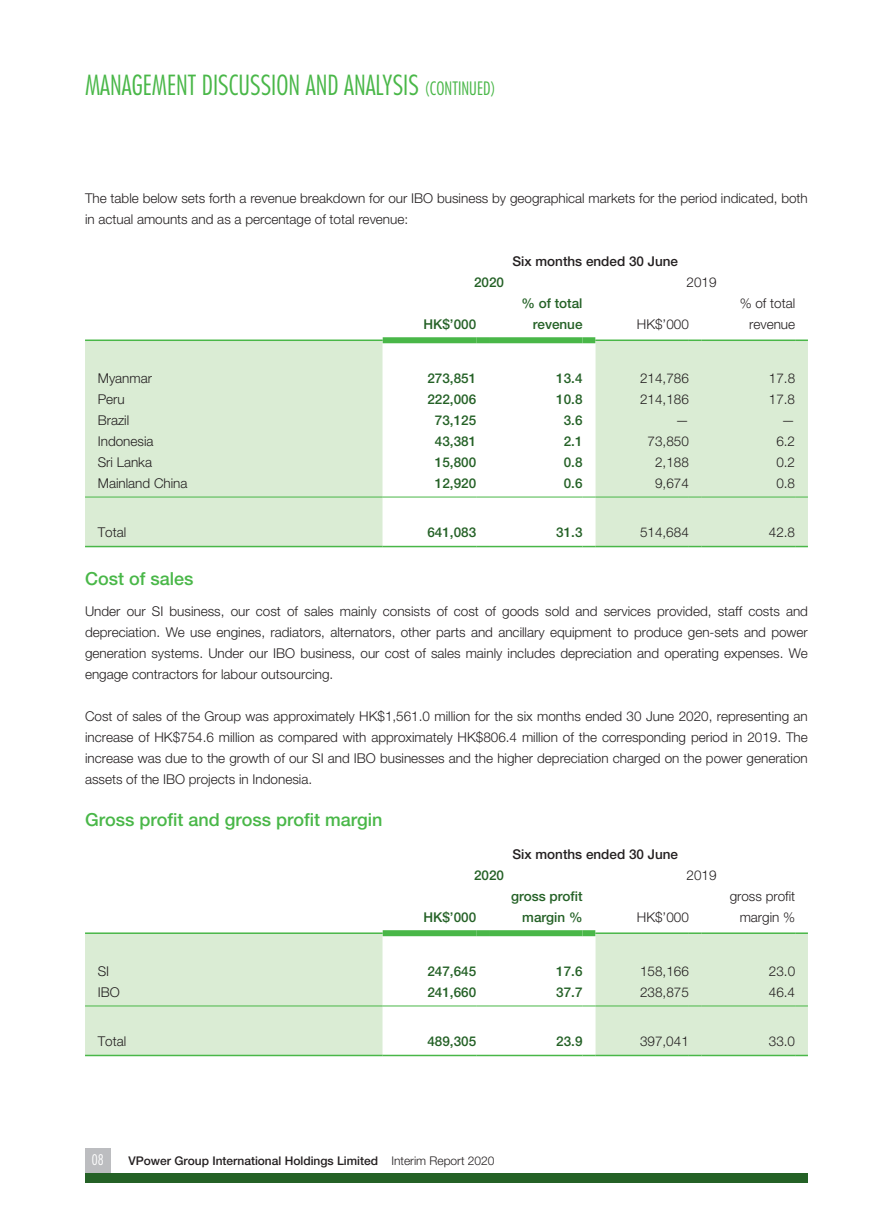
<style>
.page{position:relative;width:893px;height:1212px;background:#fff}
.page>*{position:absolute;margin:0;border:0;box-sizing:border-box;transform-origin:0 0}
.t1{font:300 condensed 27px "Futura Std";color:#49b748}
.t2{font:500 18px "Helvetica Neue LT Std";color:#49b748}
.t3{font:300 condensed 14.25px "Futura Std";color:#fff}
.t4{font:300 13.5px/21px "Helvetica Neue LT Std";color:#231f20;text-align:right}
.t5{font:500 13.5px/21px "Helvetica Neue LT Std";color:#246126;text-align:right}
.t6{font:500 13.5px "Helvetica Neue LT Std";color:#231f20}
.t7{font:500 12px "Helvetica Neue LT Std";color:#231f20}
.s1{font-size:18px}
.s2{font-weight:300}
</style>
<div class="page">
<div style="left:85px;top:1148px;width:26px;height:25px;background:#bcbdc0"></div>
<div style="left:85px;top:1173px;width:723px;height:10px;background:#246126"></div>
<div style="left:85px;top:341px;width:723px;height:205px;background:#daecd4"></div>
<svg style="left:383px;top:343px;width:212px;height:203px"></svg>
<hr style="left:85px;top:497px;width:298px;height:1px;background:#49b748">
<hr style="left:383px;top:497px;width:93px;height:1px;background:#49b748">
<svg style="left:476px;top:497px;width:13px;height:1px"></svg>
<hr style="left:489px;top:497px;width:94px;height:1px;background:#49b748">
<svg style="left:583px;top:497px;width:12px;height:1px"></svg>
<hr style="left:595px;top:497px;width:94px;height:1px;background:#49b748">
<svg style="left:689px;top:497px;width:13px;height:1px"></svg>
<hr style="left:702px;top:497px;width:93px;height:1px;background:#49b748">
<svg style="left:795px;top:497px;width:13px;height:1px"></svg>
<hr style="left:85px;top:546px;width:298px;height:1px;background:#49b748">
<hr style="left:383px;top:546px;width:93px;height:1px;background:#49b748">
<svg style="left:476px;top:546px;width:13px;height:1px"></svg>
<hr style="left:489px;top:546px;width:94px;height:1px;background:#49b748">
<svg style="left:583px;top:546px;width:12px;height:1px"></svg>
<hr style="left:595px;top:546px;width:94px;height:1px;background:#49b748">
<svg style="left:689px;top:546px;width:13px;height:1px"></svg>
<hr style="left:702px;top:546px;width:93px;height:1px;background:#49b748">
<svg style="left:795px;top:546px;width:13px;height:1px"></svg>
<hr style="left:85px;top:339px;width:298px;height:2px;background:#49b748">
<hr style="left:595px;top:339px;width:94px;height:2px;background:#49b748">
<svg style="left:689px;top:339px;width:13px;height:2px"></svg>
<hr style="left:702px;top:339px;width:93px;height:2px;background:#49b748">
<svg style="left:795px;top:339px;width:13px;height:2px"></svg>
<div style="left:383px;top:337px;width:93px;height:6px;background:#49b748"></div>
<div style="left:476px;top:337px;width:13px;height:6px;background:#49b748"></div>
<div style="left:489px;top:337px;width:94px;height:6px;background:#49b748"></div>
<div style="left:583px;top:337px;width:12px;height:6px;background:#49b748"></div>
<div style="left:85px;top:934px;width:723px;height:121px;background:#daecd4"></div>
<hr style="left:85px;top:1005px;width:298px;height:1px;background:#49b748">
<hr style="left:595px;top:1005px;width:94px;height:1px;background:#49b748">
<svg style="left:689px;top:1005px;width:13px;height:1px"></svg>
<hr style="left:702px;top:1005px;width:93px;height:1px;background:#49b748">
<svg style="left:795px;top:1005px;width:13px;height:1px"></svg>
<hr style="left:85px;top:1055px;width:298px;height:1px;background:#49b748">
<svg style="left:383px;top:936px;width:212px;height:120px"></svg>
<hr style="left:595px;top:1055px;width:94px;height:1px;background:#49b748">
<svg style="left:689px;top:1055px;width:13px;height:1px"></svg>
<hr style="left:702px;top:1055px;width:93px;height:1px;background:#49b748">
<svg style="left:795px;top:1055px;width:13px;height:1px"></svg>
<hr style="left:85px;top:932px;width:298px;height:2px;background:#49b748">
<hr style="left:595px;top:932px;width:94px;height:2px;background:#49b748">
<svg style="left:689px;top:932px;width:13px;height:2px"></svg>
<hr style="left:702px;top:932px;width:93px;height:2px;background:#49b748">
<svg style="left:795px;top:932px;width:13px;height:2px"></svg>
<div style="left:383px;top:930px;width:93px;height:6px;background:#49b748"></div>
<div style="left:476px;top:930px;width:13px;height:6px;background:#49b748"></div>
<div style="left:489px;top:930px;width:94px;height:6px;background:#49b748"></div>
<div style="left:583px;top:930px;width:12px;height:6px;background:#49b748"></div>
<h1 class="t1" style="left:85px;top:69px;width:412px">MANAGEMENT DISCUSSION AND ANALYSIS <span class="s1">(CONTINUED)</span></h1>
<p class="t4" style="left:85px;top:187px;width:724px;text-align:left">The table below sets forth a revenue breakdown for our IBO business by geographical markets for the period indicated, both in actual amounts and as a percentage of total revenue:</p>
<p class="t6" style="left:513px;top:253px;width:167px">Six months ended 30 June</p>
<p class="t5" style="left:474px;top:271px;width:32px">2020</p>
<p class="t4" style="left:687px;top:271px;width:32px">2019</p>
<p class="t5" style="left:423px;top:313px;width:54px">HK$’000</p>
<p class="t4" style="left:740px;top:292px;width:57px">% of total revenue</p>
<p class="t5" style="left:521px;top:292px;width:63px">% of total revenue</p>
<p class="t4" style="left:637px;top:313px;width:54px">HK$’000</p>
<p class="t4" style="left:98px;top:367px;width:56px">Myanmar</p>
<p class="t5" style="left:427px;top:367px;width:50px">273,851</p>
<p class="t5" style="left:556px;top:367px;width:28px">13.4</p>
<p class="t4" style="left:640px;top:367px;width:50px">214,786</p>
<p class="t4" style="left:769px;top:367px;width:28px">17.8</p>
<p class="t4" style="left:98px;top:388px;width:29px">Peru</p>
<p class="t5" style="left:427px;top:388px;width:50px">222,006</p>
<p class="t5" style="left:556px;top:388px;width:28px">10.8</p>
<p class="t4" style="left:640px;top:388px;width:50px">214,186</p>
<p class="t4" style="left:769px;top:388px;width:28px">17.8</p>
<p class="t4" style="left:98px;top:409px;width:33px">Brazil</p>
<p class="t5" style="left:435px;top:410px;width:43px">73,125</p>
<p class="t5" style="left:564px;top:410px;width:20px">3.6</p>
<p class="t4" style="left:675px;top:409px;width:15px">—</p>
<p class="t4" style="left:782px;top:409px;width:15px">—</p>
<p class="t4" style="left:98px;top:430px;width:57px">Indonesia</p>
<p class="t5" style="left:435px;top:431px;width:43px">43,381</p>
<p class="t5" style="left:564px;top:431px;width:20px">2.1</p>
<p class="t4" style="left:648px;top:430px;width:43px">73,850</p>
<p class="t4" style="left:776px;top:430px;width:20px">6.2</p>
<p class="t4" style="left:98px;top:451px;width:56px">Sri Lanka</p>
<p class="t5" style="left:435px;top:452px;width:43px">15,800</p>
<p class="t5" style="left:564px;top:452px;width:20px">0.8</p>
<p class="t4" style="left:655px;top:451px;width:35px">2,188</p>
<p class="t4" style="left:776px;top:451px;width:20px">0.2</p>
<p class="t4" style="left:98px;top:472px;width:91px">Mainland China</p>
<p class="t5" style="left:435px;top:473px;width:43px">12,920</p>
<p class="t5" style="left:564px;top:473px;width:20px">0.6</p>
<p class="t4" style="left:655px;top:472px;width:35px">9,674</p>
<p class="t4" style="left:776px;top:472px;width:20px">0.8</p>
<p class="t4" style="left:98px;top:521px;width:30px">Total</p>
<p class="t5" style="left:427px;top:522px;width:50px">641,083</p>
<p class="t5" style="left:556px;top:522px;width:28px">31.3</p>
<p class="t4" style="left:640px;top:521px;width:50px">514,684</p>
<p class="t4" style="left:769px;top:521px;width:28px">42.8</p>
<h2 class="t2" style="left:85px;top:567px;width:110px">Cost of sales</h2>
<p class="t4" style="left:85px;top:601px;width:724px;text-align:justify">Under our SI business, our cost of sales mainly consists of cost of goods sold and services provided, staff costs and depreciation. We use engines, radiators, alternators, other parts and ancillary equipment to produce gen-sets and power generation systems. Under our IBO business, our cost of sales mainly includes depreciation and operating expenses. We engage contractors for labour outsourcing.</p>
<p class="t4" style="left:85px;top:706px;width:724px;text-align:justify">Cost of sales of the Group was approximately HK$1,561.0 million for the six months ended 30 June 2020, representing an increase of HK$754.6 million as compared with approximately HK$806.4 million of the corresponding period in 2019. The increase was due to the growth of our SI and IBO businesses and the higher depreciation charged on the power generation assets of the IBO projects in Indonesia.</p>
<h2 class="t2" style="left:85px;top:809px;width:299px">Gross profit and gross profit margin</h2>
<p class="t6" style="left:513px;top:846px;width:167px">Six months ended 30 June</p>
<p class="t5" style="left:474px;top:864px;width:32px">2020</p>
<p class="t4" style="left:687px;top:864px;width:32px">2019</p>
<p class="t5" style="left:423px;top:906px;width:54px">HK$’000</p>
<p class="t5" style="left:511px;top:885px;width:73px">gross profit margin %</p>
<p class="t4" style="left:730px;top:885px;width:67px">gross profit margin %</p>
<p class="t4" style="left:637px;top:906px;width:54px">HK$’000</p>
<p class="t4" style="left:98px;top:960px;width:13px">SI</p>
<p class="t5" style="left:427px;top:960px;width:50px">247,645</p>
<p class="t5" style="left:556px;top:960px;width:28px">17.6</p>
<p class="t4" style="left:640px;top:960px;width:50px">158,166</p>
<p class="t4" style="left:769px;top:960px;width:28px">23.0</p>
<p class="t4" style="left:98px;top:981px;width:24px">IBO</p>
<p class="t5" style="left:427px;top:981px;width:50px">241,660</p>
<p class="t5" style="left:556px;top:981px;width:28px">37.7</p>
<p class="t4" style="left:640px;top:981px;width:50px">238,875</p>
<p class="t4" style="left:769px;top:981px;width:28px">46.4</p>
<p class="t4" style="left:98px;top:1030px;width:30px">Total</p>
<p class="t5" style="left:427px;top:1030px;width:50px">489,305</p>
<p class="t5" style="left:556px;top:1030px;width:28px">23.9</p>
<p class="t4" style="left:640px;top:1030px;width:50px">397,041</p>
<p class="t4" style="left:769px;top:1030px;width:28px">33.0</p>
<p class="t3" style="left:92px;top:1151px;width:13px">08</p>
<p class="t7" style="left:129px;top:1154px;width:367px">VPower Group International Holdings Limited <span class="s2">Interim Report 2020</span></p>
</div>
